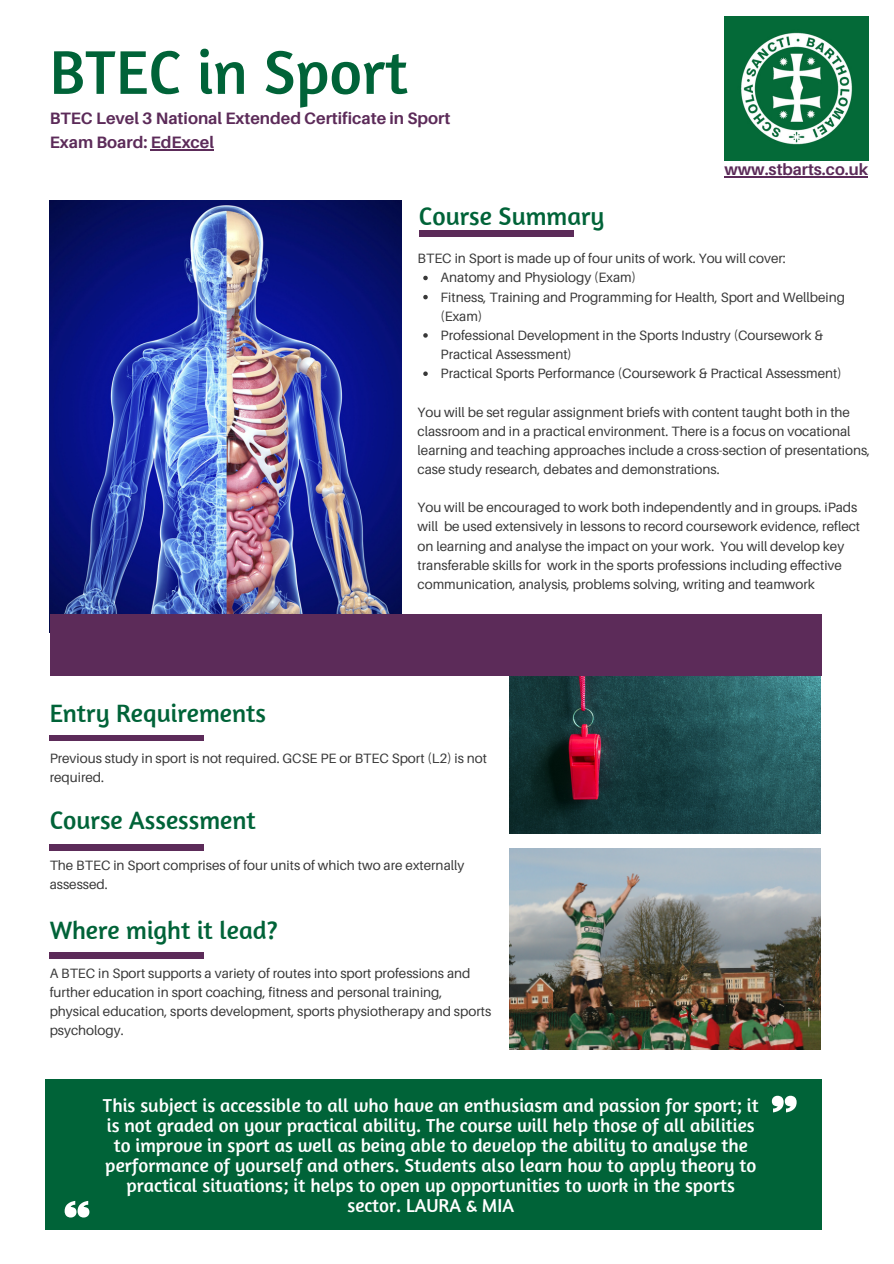
<style>
.page{position:relative;width:894px;height:1264px;background:#fff}
.page>*{position:absolute;margin:0;border:0;box-sizing:border-box;transform-origin:0 0}
.t1{font:62.7px "Amaranth";color:#006338}
.t2{font:25.65px "Amaranth";color:#006338}
.t3{font:19.2px/20px "Amaranth";color:#fff;text-align:center}
.t4{font:700 16.5px "Aileron";color:#5c2b59}
.t5{font:700 16.2px "Aileron";color:#5c2b59}
.t6{font:13.5px/19.2px "Aileron";color:#383838}
</style>
<div class="page">
<img style="left:509px;top:675px;width:311px;height:158px">
<img style="left:509px;top:848px;width:311px;height:201px">
<div style="left:45px;top:1079px;width:776px;height:150px;background:#006338"></div>
<svg style="left:771px;top:1095px;width:25px;height:17px"></svg>
<svg style="left:65px;top:1201px;width:24px;height:16px"></svg>
<div style="left:50px;top:735px;width:154px;height:5px;background:#5c2b59"></div>
<img style="left:724px;top:16px;width:144px;height:145px">
<div style="left:50px;top:952px;width:154px;height:6px;background:#5c2b59"></div>
<div style="left:50px;top:844px;width:154px;height:6px;background:#5c2b59"></div>
<img style="left:50px;top:201px;width:351px;height:414px">
<div style="left:50px;top:615px;width:771px;height:60px;background:#5c2b59"></div>
<div style="left:419px;top:231px;width:154px;height:5px;background:#5c2b59"></div>
<svg style="left:423px;top:276px;width:4px;height:4px"></svg>
<svg style="left:423px;top:295px;width:4px;height:4px"></svg>
<svg style="left:423px;top:333px;width:4px;height:5px"></svg>
<svg style="left:423px;top:371px;width:4px;height:5px"></svg>
<hr style="left:151px;top:149px;width:63px;height:1px;background:#5c2b59">
<hr style="left:724px;top:176px;width:143px;height:1px;background:#5c2b59">
<p class="t1" style="left:50px;top:33px;width:359px">BTEC in Sport</p>
<p class="t4" style="left:50px;top:108px;width:402px">BTEC Level 3 National Extended Certificate in Sport</p>
<p class="t4" style="left:50px;top:132px;width:166px">Exam Board: EdExcel</p>
<p class="t2" style="left:419px;top:200px;width:187px">Course Summary</p>
<p class="t5" style="left:724px;top:159px;width:145px">www.stbarts.co.uk</p>
<p class="t6" style="left:417px;top:249px;width:369px">BTEC in Sport is made up of four units of work. You will cover:</p>
<p class="t6" style="left:440px;top:268px;width:197px">Anatomy and Physiology (Exam)</p>
<p class="t6" style="left:440px;top:287px;width:406px">Fitness, Training and Programming for Health, Sport and Wellbeing (Exam)</p>
<p class="t6" style="left:440px;top:325px;width:384px">Professional Development in the Sports Industry (Coursework &amp;<br>Practical Assessment)</p>
<p class="t6" style="left:440px;top:363px;width:402px">Practical Sports Performance (Coursework &amp; Practical Assessment)</p>
<p class="t2" style="left:50px;top:697px;width:218px">Entry Requirements</p>
<p class="t6" style="left:417px;top:402px;width:454px">You will be set regular assignment briefs with content taught both in the classroom and in a practical environment. There is a focus on vocational learning and teaching approaches include a cross-section of presentations, case study research, debates and demonstrations.</p>
<p class="t6" style="left:417px;top:497px;width:444px">You will be encouraged to work both independently and in groups. iPads will be used extensively in lessons to record coursework evidence, reflect on learning and analyse the impact on your work. You will develop key transferable skills for work in the sports professions including effective communication, analysis, problems solving, writing and teamwork</p>
<p class="t6" style="left:50px;top:748px;width:439px">Previous study in sport is not required. GCSE PE or BTEC Sport (L2) is not required.</p>
<p class="t2" style="left:50px;top:803px;width:207px">Course Assessment</p>
<p class="t6" style="left:50px;top:855px;width:416px">The BTEC in Sport comprises of four units of which two are externally assessed.</p>
<p class="t2" style="left:50px;top:913px;width:229px">Where might it lead?</p>
<p class="t6" style="left:50px;top:963px;width:443px">A BTEC in Sport supports a variety of routes into sport professions and further education in sport coaching, fitness and personal training, physical education, sports development, sports physiotherapy and sports psychology.</p>
<p class="t3" style="left:103px;top:1095px;width:657px">This subject is accessible to all who have an enthusiasm and passion for sport; it is not graded on your practical ability. The course will help those of all abilities to improve in sport as well as being able to develop the ability to analyse the performance of yourself and others. Students also learn how to apply theory to practical situations; it helps to open up opportunities to work in the sports sector. LAURA &amp; MIA</p>
</div>
